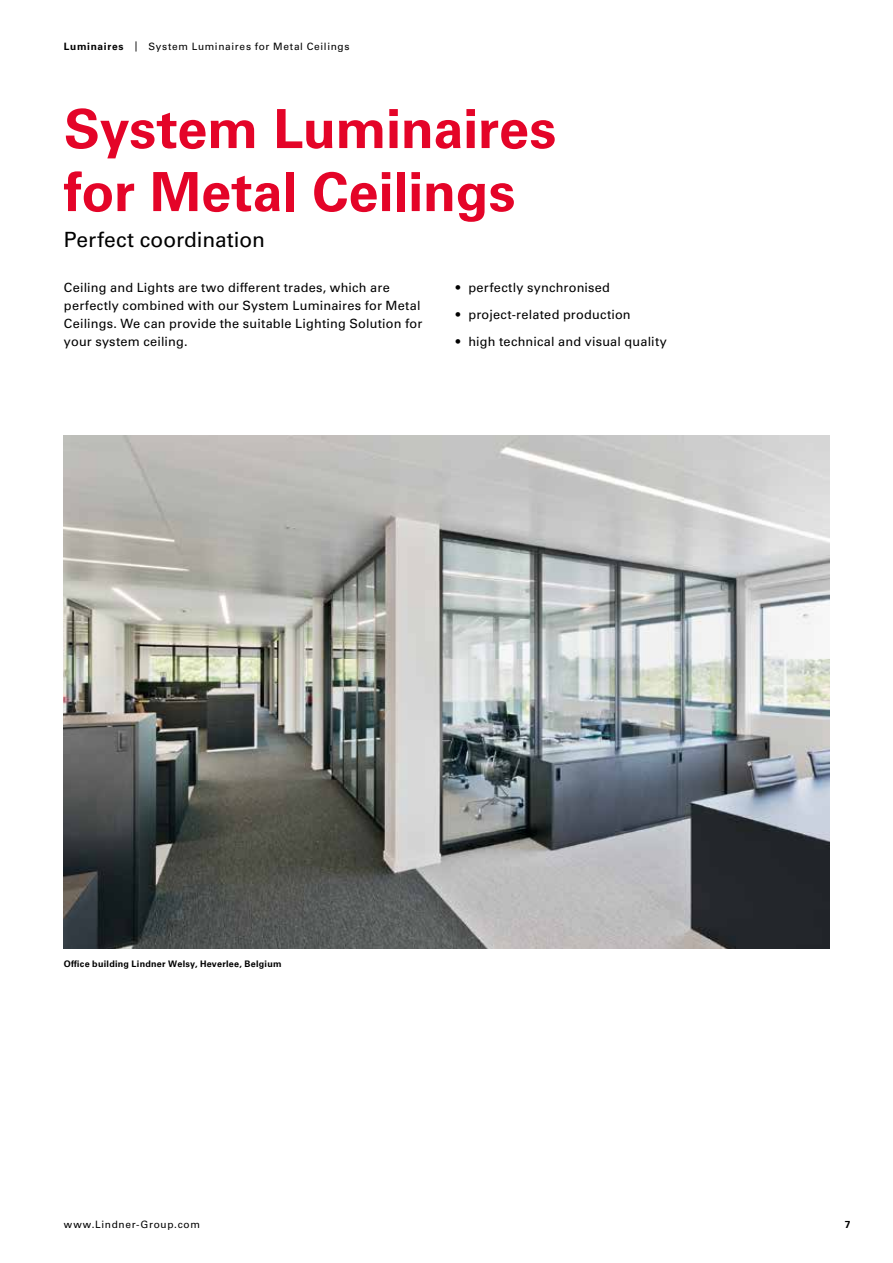
<style>
.page{position:relative;width:893px;height:1263px;background:#fff}
.page>*{position:absolute;margin:0;border:0;box-sizing:border-box;transform-origin:0 0}
.t1{font:700 54px/63px "Univers LT Pro 65";letter-spacing:-.005em;color:#e40428}
.t2{font:21px "Univers LT Pro 55 Roman";letter-spacing:-.005em;color:#000}
.t3{font:12.75px/18px "Univers LT Pro 55 Roman";letter-spacing:.015em;color:#000}
.t4{font:10.2px "Univers LT Pro 55 Roman";letter-spacing:.07em;color:#000}
.t5{font:700 10.2px "Univers LT Pro 65";color:#000}
.t6{font:700 9px "Univers LT Pro 65";letter-spacing:.03em;color:#000}
.s1{font-family:"Univers LT Pro 65";font-weight:700}
</style>
<div class="page">
<hr style="left:0;top:1080px;width:1px;height:183px;background:#000">
<img style="left:64px;top:436px;width:765px;height:513px">
<p class="t4" style="left:64px;top:39px;width:287px"><span class="s1">Luminaires</span> | System Luminaires for Metal Ceilings</p>
<h1 class="t1" style="left:64px;top:95px;width:494px">System Luminaires for Metal Ceilings</h1>
<h2 class="t2" style="left:64px;top:225px;width:202px">Perfect coordination</h2>
<p class="t3" style="left:64px;top:278px;width:360px">Ceiling and Lights are two different trades, which are perfectly combined with our System Luminaires for Metal Ceilings. We can provide the suitable Lighting Solution for your system ceiling.</p>
<p class="t3" style="left:456px;top:278px;width:156px">• perfectly synchronised</p>
<p class="t3" style="left:456px;top:305px;width:177px">• project-related production</p>
<p class="t3" style="left:456px;top:332px;width:213px">• high technical and visual quality</p>
<p class="t6" style="left:64px;top:958px;width:219px">Office building Lindner Welsy, Heverlee, Belgium</p>
<p class="t4" style="left:64px;top:1217px;width:138px">www.Lindner-Group.com</p>
<p class="t5" style="left:845px;top:1217px;width:7px">7</p>
</div>
